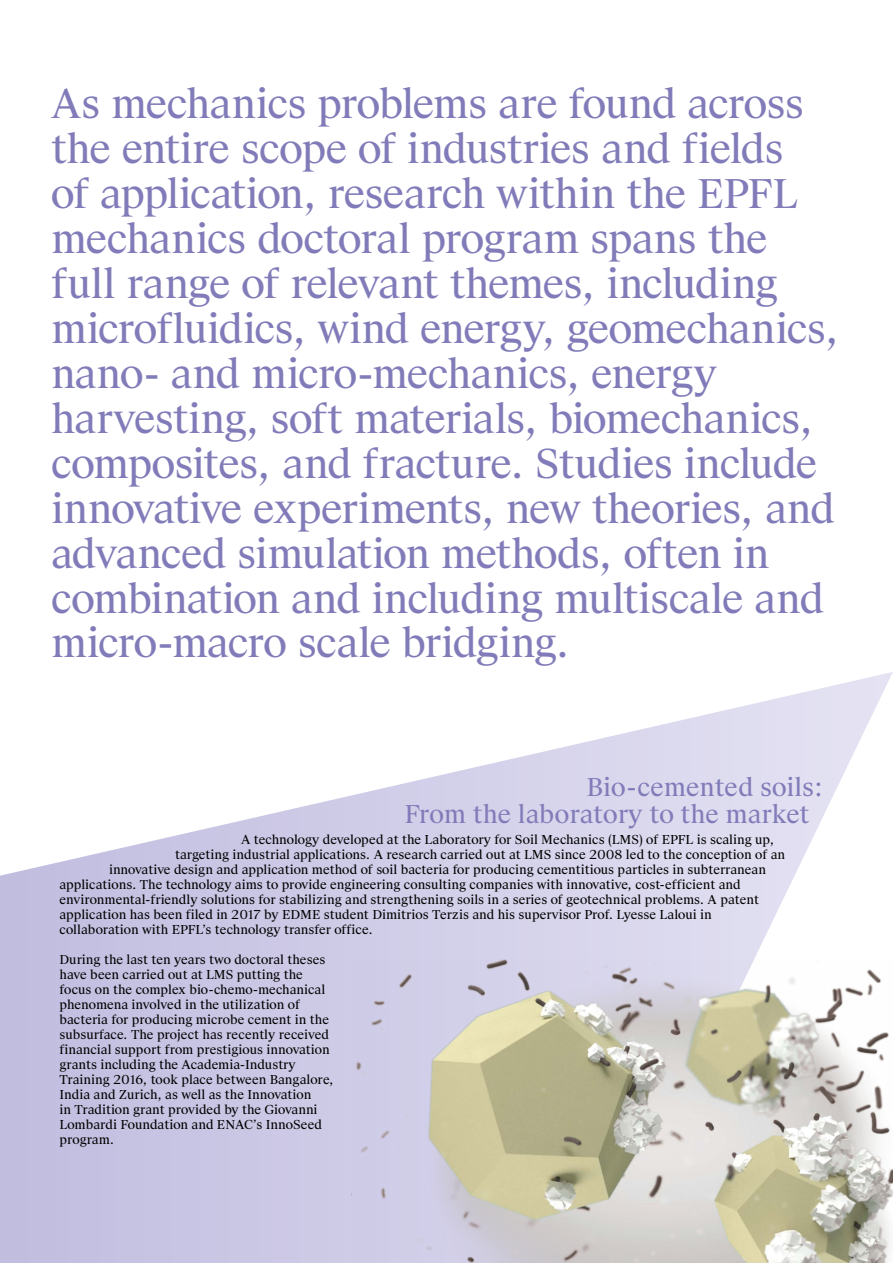
<style>
.page{position:relative;width:893px;height:1263px;background:#fff}
.page>*{position:absolute;margin:0;border:0;box-sizing:border-box;transform-origin:0 0}
.t1{font:43.5px/45px "Suisse BP Serif";letter-spacing:-.025em;color:#817cb9}
.t2{font:27px/27px "Suisse BP Serif";color:#817cb9}
.t3{font:13.5px/15px "Suisse BP Serif";color:#000}
</style>
<div class="page">
<svg style="left:0;top:672px;width:892px;height:591px"></svg>
<img style="left:351px;top:959px;width:542px;height:304px">
<p class="t1" style="left:51px;top:80px;width:789px">As mechanics problems are found across the entire scope of industries and fields<br>of application, research within the EPFL mechanics doctoral program spans the full range of relevant themes, including microfluidics, wind energy, geomechanics, nano- and micro-mechanics, energy harvesting, soft materials, biomechanics, composites, and fracture. Studies include innovative experiments, new theories, and advanced simulation methods, often in combination and including multiscale and micro-macro scale bridging.</p>
<h2 class="t2" style="left:404px;top:773px;width:420px;text-indent:182px">Bio-cemented soils:<br>From the laboratory to the market</h2>
<p class="t3" style="left:241px;top:831px;width:535px">A technology developed at the Laboratory for Soil Mechanics (LMS) of EPFL is scaling up,</p>
<p class="t3" style="left:175px;top:846px;width:612px">targeting industrial applications. A research carried out at LMS since 2008 led to the conception of an</p>
<p class="t3" style="left:109px;top:861px;width:658px">innovative design and application method of soil bacteria for producing cementitious particles in subterranean</p>
<p class="t3" style="left:60px;top:876px;width:683px">applications. The technology aims to provide engineering consulting companies with innovative, cost-efficient and</p>
<p class="t3" style="left:60px;top:891px;width:701px">environmental-friendly solutions for stabilizing and strengthening soils in a series of geotechnical problems. A patent</p>
<p class="t3" style="left:60px;top:906px;width:654px">application has been filed in 2017 by EDME student Dimitrios Terzis and his supervisor Prof. Lyesse Laloui in</p>
<p class="t3" style="left:60px;top:921px;width:315px">collaboration with EPFL’s technology transfer office.</p>
<p class="t3" style="left:60px;top:951px;width:276px">During the last ten years two doctoral theses have been carried out at LMS putting the focus on the complex bio-chemo-mechanical phenomena involved in the utilization of bacteria for producing microbe cement in the subsurface. The project has recently received financial support from prestigious innovation grants including the Academia-Industry Training 2016, took place between Bangalore, India and Zurich, as well as the Innovation<br>in Tradition grant provided by the Giovanni Lombardi Foundation and ENAC’s InnoSeed program.</p>
</div>
